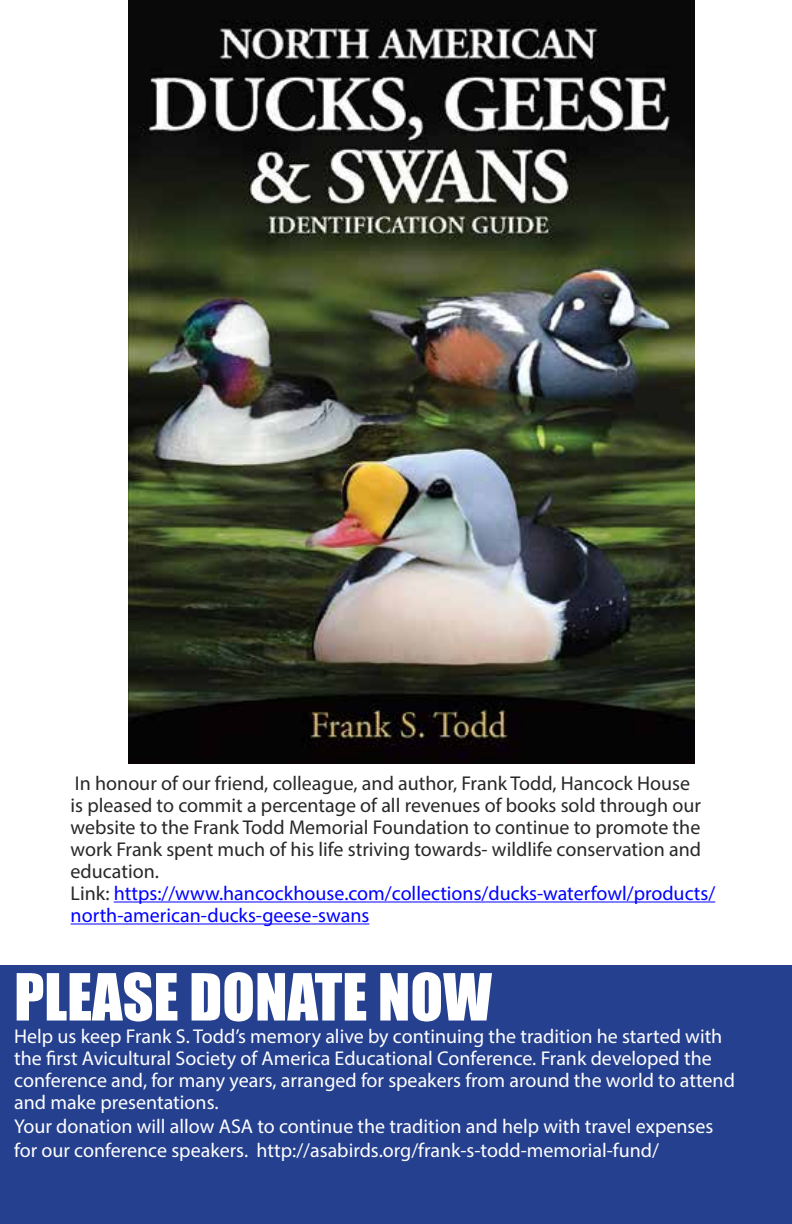
<style>
.page{position:relative;width:792px;height:1224px;background:#fff}
.page>*{position:absolute;margin:0;border:0;box-sizing:border-box;transform-origin:0 0}
.t1{font:60px "Impact";color:#fff}
.t2{font:20px/22px "Myriad Pro";color:#fff}
.t3{font:20px/22px "Myriad Pro";color:#292829}
.s1{color:#00f}
</style>
<div class="page">
<div style="left:0;top:966px;width:792px;height:258px;background:#25408f"></div>
<img style="left:128px;top:0;width:567px;height:763px">
<hr style="left:114px;top:901px;width:601px;height:1px;background:#00f">
<hr style="left:71px;top:923px;width:298px;height:1px;background:#00f">
<p class="t3" style="left:71px;top:772px;width:646px">In honour of our friend, colleague, and author, Frank Todd, Hancock House<br>is pleased to commit a percentage of all revenues of books sold through our website to the Frank Todd Memorial Foundation to continue to promote the work Frank spent much of his life striving towards- wildlife conservation and education.<br>Link: <span class="s1">https://www.hancockhouse.com/collections/ducks-waterfowl/products/ north-american-ducks-geese-swans</span></p>
<h1 class="t1" style="left:14px;top:950px;width:479px">PLEASE DONATE NOW</h1>
<p class="t2" style="left:14px;top:1025px;width:722px">Help us keep Frank S. Todd’s memory alive by continuing the tradition he started with the first Avicultural Society of America Educational Conference. Frank developed the conference and, for many years, arranged for speakers from around the world to attend and make presentations.</p>
<p class="t2" style="left:14px;top:1114px;width:701px;line-height:24px">Your donation will allow ASA to continue the tradition and help with travel expenses for our conference speakers. http://asabirds.org/frank-s-todd-memorial-fund/</p>
</div>
